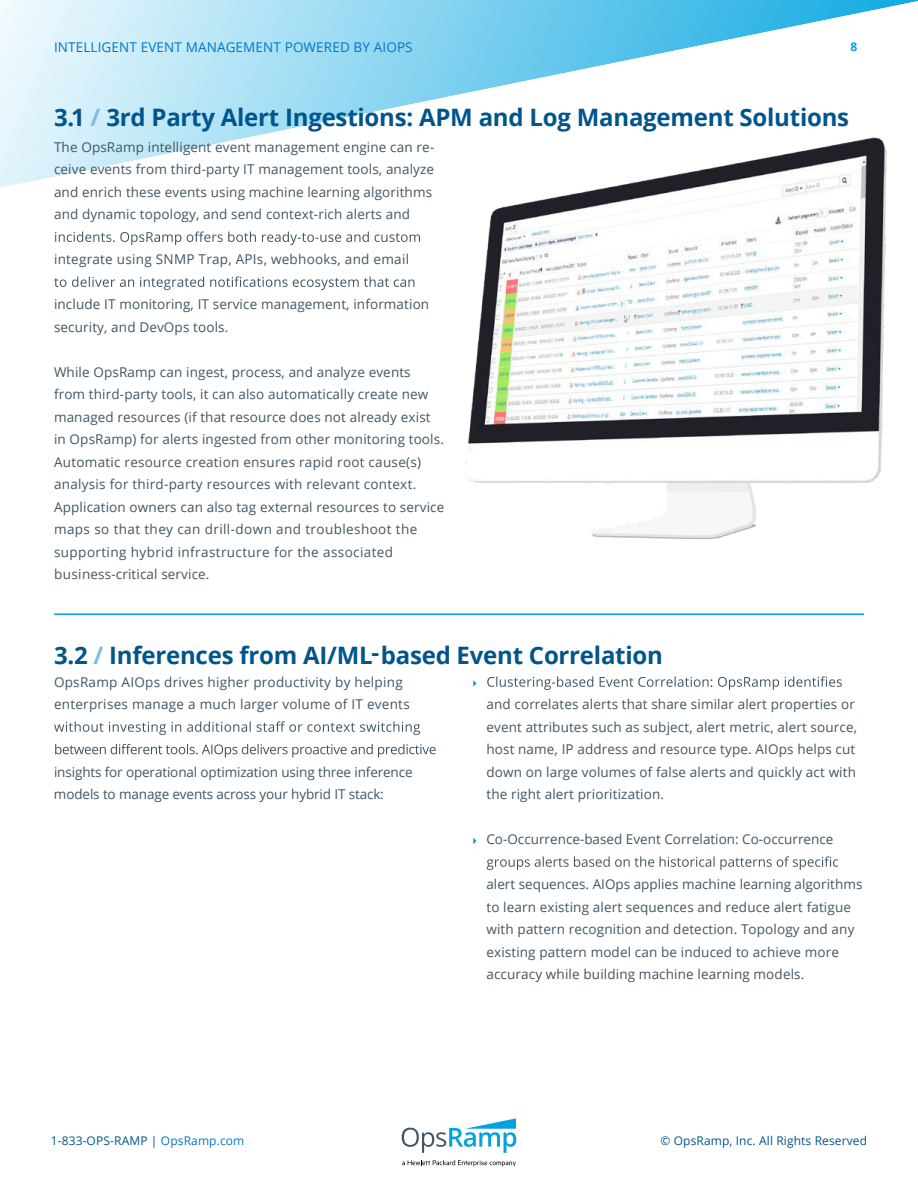
<style>
.page{position:relative;width:918px;height:1188px;background:#fff}
.page>*{position:absolute;margin:0;border:0;box-sizing:border-box;transform-origin:0 0}
.t1{font:700 24px "Open Sans";letter-spacing:-.01em;color:#00558c}
.t2{font:13.5px/22.5px "Open Sans";letter-spacing:.01em;color:#425563}
.t3{font:13.5px/22.5px "Open Sans";letter-spacing:-.01em;color:#425563}
.t4{font:13.5px "Open Sans";letter-spacing:.01em;color:#0077c8}
.t5{font:12px "Open Sans";letter-spacing:.01em;color:#00558c}
.t6{font:700 12px "Open Sans";color:#00a3e0}
.s1{color:#80bbe3}
.s2{color:#0077c8}
</style>
<div class="page">
<svg style="left:0;top:0;width:918px;height:188px"></svg>
<svg style="left:55px;top:232px;width:126px;height:13px"></svg>
<svg style="left:187px;top:231px;width:69px;height:11px"></svg>
<svg style="left:262px;top:232px;width:107px;height:13px"></svg>
<svg style="left:375px;top:233px;width:45px;height:9px"></svg>
<svg style="left:54px;top:278px;width:12px;height:9px"></svg>
<svg style="left:72px;top:277px;width:62px;height:10px"></svg>
<svg style="left:140px;top:277px;width:64px;height:13px"></svg>
<svg style="left:210px;top:277px;width:204px;height:13px"></svg>
<svg style="left:54px;top:721px;width:127px;height:14px"></svg>
<svg style="left:187px;top:721px;width:64px;height:11px"></svg>
<svg style="left:257px;top:721px;width:163px;height:14px"></svg>
<svg style="left:55px;top:744px;width:381px;height:13px"></svg>
<svg style="left:473px;top:680px;width:4px;height:7px"></svg>
<svg style="left:487px;top:676px;width:106px;height:14px"></svg>
<svg style="left:600px;top:676px;width:112px;height:11px"></svg>
<svg style="left:718px;top:677px;width:61px;height:13px"></svg>
<svg style="left:785px;top:676px;width:57px;height:11px"></svg>
<svg style="left:473px;top:838px;width:4px;height:6px"></svg>
<svg style="left:487px;top:856px;width:167px;height:14px"></svg>
<svg style="left:660px;top:856px;width:178px;height:14px"></svg>
<img style="left:446px;top:108px;width:447px;height:432px">
<hr style="left:54px;top:613px;width:810px;height:2px;background:#00a3e0">
<svg style="left:402px;top:1118px;width:114px;height:35px"></svg>
<svg style="left:402px;top:1160px;width:114px;height:6px"></svg>
<p class="t4" style="left:54px;top:42px;width:360px">INTELLIGENT EVENT MANAGEMENT POWERED BY AIOPS</p>
<p class="t6" style="left:850px;top:42px;width:8px">8</p>
<h1 class="t1" style="left:54px;top:108px;width:797px">3.1 <span class="s1">/</span> 3rd Party Alert Ingestions: APM and Log Management Solutions</h1>
<p class="t2" style="left:54px;top:137px;width:382px">The OpsRamp intelligent event management engine can re&shy;ceive events from third-party IT management tools, analyze and enrich these events using machine learning algorithms and dynamic topology, and send context-rich alerts and</p>
<p class="t2" style="left:54px;top:250px;width:357px">integrate using SNMP Trap, APIs, webhooks, and email</p>
<p class="t2" style="left:54px;top:295px;width:377px">include IT monitoring, IT service management, information security, and DevOps tools.</p>
<p class="t2" style="left:54px;top:362px;width:392px">While OpsRamp can ingest, process, and analyze events from third-party tools, it can also automatically create new managed resources (if that resource does not already exist in OpsRamp) for alerts ingested from other monitoring tools.<br>Automatic resource creation ensures rapid root cause(s) analysis for third-party resources with relevant context.<br>Application owners can also tag external resources to service maps so that they can drill-down and troubleshoot the supporting hybrid infrastructure for the associated business-critical service.</p>
<h1 class="t1" style="left:54px;top:646px;width:610px">3.2 <span class="s1">/</span> Inferences from AI/ML-based Event Correlation</h1>
<p class="t2" style="left:54px;top:672px;width:357px">OpsRamp AIOps drives higher productivity by helping enterprises manage a much larger volume of IT events</p>
<p class="t2" style="left:486px;top:694px;width:372px">and correlates alerts that share similar alert properties or event attributes such as subject, alert metric, alert source, host name, IP address and resource type. AIOps helps cut down on large volumes of false alerts and quickly act with the right alert prioritization.</p>
<p class="t2" style="left:486px;top:829px;width:348px">Co-Occurrence-based Event Correlation: Co-occurrence</p>
<p class="t2" style="left:486px;top:874px;width:378px">alert sequences. AIOps applies machine learning algorithms to learn existing alert sequences and reduce alert fatigue with pattern recognition and detection. Topology and any existing pattern model can be induced to achieve more accuracy while building machine learning models.</p>
<p class="t3" style="left:54px;top:762px;width:360px">insights for operational optimization using three inference models to manage events across your hybrid IT stack:</p>
<p class="t5" style="left:51px;top:1135px;width:195px">1-833-OPS-RAMP | <span class="s2">OpsRamp.com</span></p>
<p class="t5" style="left:660px;top:1135px;width:208px">© OpsRamp, Inc. All Rights Reserved</p>
</div>
